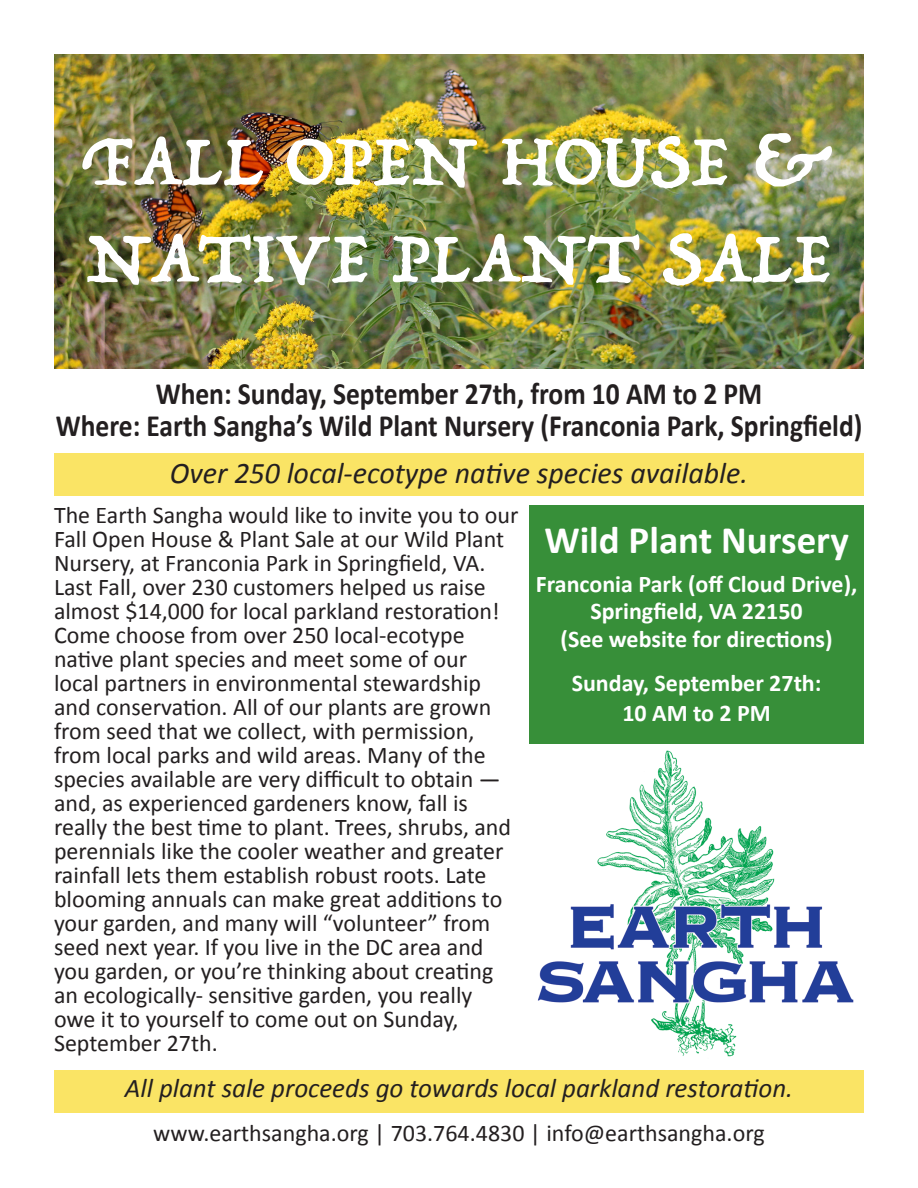
<style>
.page{position:relative;width:918px;height:1188px;background:#fff}
.page>*{position:absolute;margin:0;border:0;box-sizing:border-box;transform-origin:0 0}
.t1{font:81px "Trattatello";color:#fff}
.t2{font:700 39px "Calibri";color:#fff}
.t3{font:700 31.05px "Calibri";color:#231f20;scale:.89 1}
.t4{font:italic 30px "Calibri";color:#231f20}
.t5{font:italic 27px "Calibri";color:#231f20}
.t6{font:24px/24px "Calibri";color:#231f20}
.t7{font:700 24px "Calibri";color:#fff}
</style>
<div class="page">
<img style="left:54px;top:54px;width:810px;height:315px">
<div style="left:54px;top:454px;width:810px;height:42px;background:#fae465"></div>
<img style="left:537px;top:750px;width:317px;height:307px">
<div style="left:529px;top:505px;width:335px;height:238px;background:#378f39"></div>
<div style="left:54px;top:1070px;width:810px;height:42px;background:#fae465"></div>
<p class="t1" style="left:86px;top:109px;width:748px">FALL OPEN HOUSE &amp;</p>
<p class="t1" style="left:86px;top:206px;width:748px">NATIVE PLANT SALE</p>
<p class="t3" style="left:156px;top:374px;width:683px">When: Sunday, September 27th, from 10 AM to 2 PM</p>
<p class="t3" style="left:56px;top:406px;width:908px">Where: Earth Sangha’s Wild Plant Nursery (Franconia Park, Springfield)</p>
<p class="t4" style="left:170px;top:452px;width:579px">Over 250 local-ecotype native species available.</p>
<p class="t6" style="left:54px;top:503px;width:466px">The Earth Sangha would like to invite you to our Fall Open House &amp; Plant Sale at our Wild Plant Nursery, at Franconia Park in Springfield, VA.<br>Last Fall, over 230 customers helped us raise almost $14,000 for local parkland restoration!<br>Come choose from over 250 local-ecotype</p>
<p class="t6" style="left:54px;top:647px;width:415px">native plant species and meet some of our</p>
<p class="t6" style="left:54px;top:671px;width:429px">local partners in environmental stewardship</p>
<p class="t6" style="left:54px;top:695px;width:439px">and conservation. All of our plants are grown from seed that we collect, with permission,</p>
<p class="t6" style="left:54px;top:743px;width:448px">from local parks and wild areas. Many of the species available are very difficult to obtain — and, as experienced gardeners know, fall is</p>
<p class="t6" style="left:54px;top:815px;width:459px">really the best time to plant. Trees, shrubs, and</p>
<p class="t6" style="left:54px;top:839px;width:451px">perennials like the cooler weather and greater rainfall lets them establish robust roots. Late blooming annuals can make great additions to your garden, and many will “volunteer” from seed next year. If you live in the DC area and you garden, or you’re thinking about creating</p>
<p class="t6" style="left:54px;top:983px;width:420px">an ecologically- sensitive garden, you really owe it to yourself to come out on Sunday,</p>
<p class="t6" style="left:54px;top:1031px;width:165px">September 27th.</p>
<p class="t2" style="left:544px;top:515px;width:306px">Wild Plant Nursery</p>
<p class="t7" style="left:536px;top:568px;width:323px">Franconia Park (off Cloud Drive),</p>
<p class="t7" style="left:590px;top:595px;width:214px">Springfield, VA 22150</p>
<p class="t7" style="left:561px;top:624px;width:274px">(See website for directions)</p>
<p class="t7" style="left:572px;top:668px;width:251px">Sunday, September 27th:</p>
<p class="t7" style="left:622px;top:698px;width:150px">10 AM to 2 PM</p>
<p class="t5" style="left:125px;top:1070px;width:670px">All plant sale proceeds go towards local parkland restoration.</p>
<p class="t6" style="left:153px;top:1121px;width:613px">www.earthsangha.org | 703.764.4830 | info@earthsangha.org</p>
</div>
